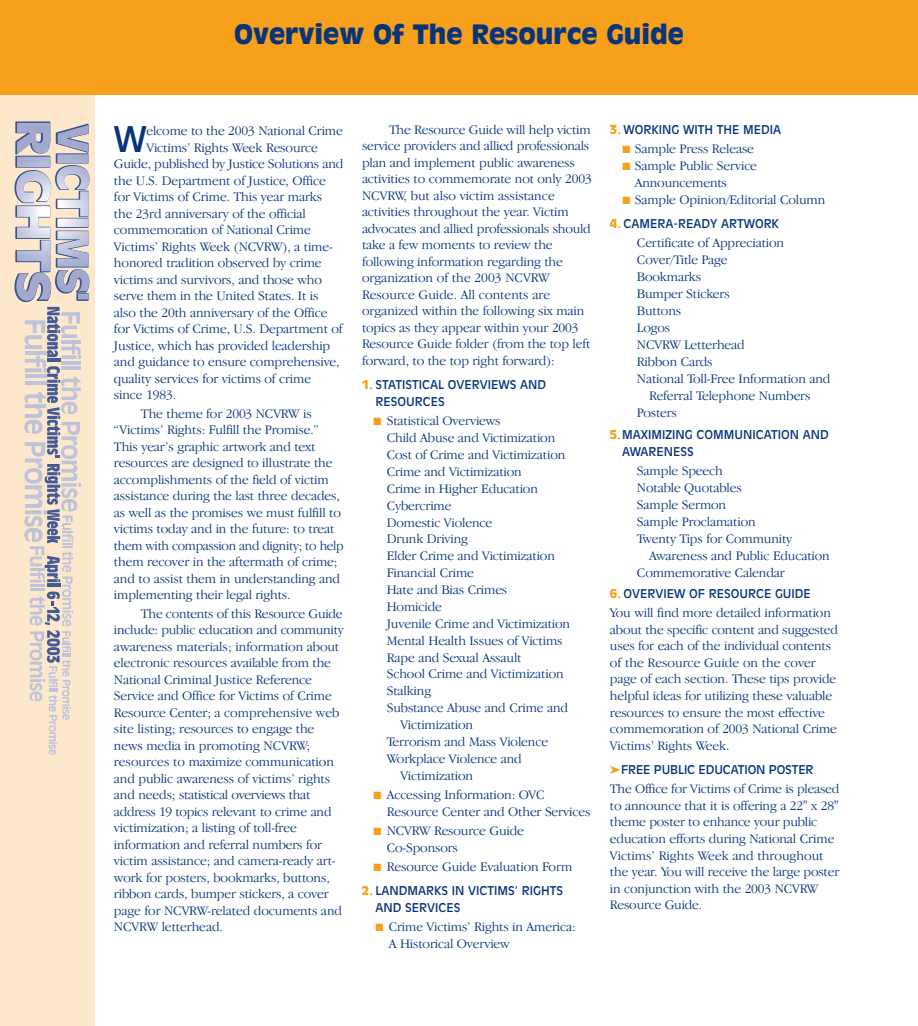
<style>
.page{position:relative;width:918px;height:1026px;background:#fff}
.page>*{position:absolute;margin:0;border:0;box-sizing:border-box;transform-origin:0 0}
.t1{font:34.95px "Antique Olive";color:#08347b}
.t2{font:900 26.4px "Antique Olive";color:#08347b}
.t3{font:300 13.5px/16.5px "Garamond IT Cby BT";letter-spacing:-.01em;color:#08347b}
.t4{font:12px/17px "Antique Olive";color:#08347b}
.s1{font-weight:900;color:#f6a01b}
.s2{color:#f6a01b}
</style>
<div class="page">
<div style="left:0;top:0;width:94px;height:1026px;background:#fde8cb"></div>
<svg style="left:15px;top:121px;width:74px;height:634px"></svg>
<img style="left:16px;top:145px;width:73px;height:135px">
<img style="left:41px;top:201px;width:24px;height:23px">
<div style="left:0;top:0;width:918px;height:94px;background:#f6a01b"></div>
<h2 class="t2" style="left:234px;top:24px;width:451px">Overview Of The Resource Guide</h2>
<h1 class="t1" style="left:114px;top:125px;width:35px">W</h1>
<p class="t3" style="left:146px;top:124px;width:198px">elcome to the 2003 National Crime</p>
<p class="t3" style="left:146px;top:140px;width:173px">Victims’ Rights Week Resource</p>
<p class="t3" style="left:114px;top:157px;width:231px">Guide, published by Justice Solutions and</p>
<p class="t3" style="left:114px;top:173px;width:213px">the U.S. Department of Justice, Office</p>
<p class="t3" style="left:114px;top:190px;width:210px">for Victims of Crime. This year marks</p>
<p class="t3" style="left:114px;top:206px;width:193px">the 23rd anniversary of the official</p>
<p class="t3" style="left:114px;top:223px;width:198px">commemoration of National Crime</p>
<p class="t3" style="left:114px;top:239px;width:220px">Victims’ Rights Week (NCVRW), a time-</p>
<p class="t3" style="left:114px;top:256px;width:209px">honored tradition observed by crime</p>
<p class="t3" style="left:114px;top:272px;width:210px">victims and survivors, and those who</p>
<p class="t3" style="left:114px;top:289px;width:206px">serve them in the United States. It is</p>
<p class="t3" style="left:114px;top:305px;width:215px">also the 20th anniversary of the Office</p>
<p class="t3" style="left:114px;top:322px;width:230px">for Victims of Crime, U.S. Department of</p>
<p class="t3" style="left:114px;top:338px;width:218px">Justice, which has provided leadership</p>
<p class="t3" style="left:114px;top:355px;width:227px">and guidance to ensure comprehensive,</p>
<p class="t3" style="left:114px;top:371px;width:199px">quality services for victims of crime</p>
<p class="t3" style="left:114px;top:388px;width:64px">since 1983.</p>
<p class="t3" style="left:114px;top:406px;width:231px;text-indent:27px">The theme for 2003 NCVRW is “Victims’ Rights: Fulfill the Promise.” This year’s graphic artwork and text resources are designed to illustrate the accomplishments of the field of victim assistance during the last three decades, as well as the promises we must fulfill to victims today and in the future: to treat them with compassion and dignity; to help them recover in the aftermath of crime; and to assist them in understanding and implementing their legal rights.</p>
<p class="t3" style="left:114px;top:606px;width:231px;text-indent:27px">The contents of this Resource Guide include: public education and community awareness materials; information about electronic resources available from the National Criminal Justice Reference Service and Office for Victims of Crime Resource Center; a comprehensive web site listing; resources to engage the news media in promoting NCVRW; resources to maximize communication and public awareness of victims’ rights and needs; statistical overviews that address 19 topics relevant to crime and victimization; a listing of toll-free information and referral numbers for victim assistance; and camera-ready art&shy;work for posters, bookmarks, buttons, ribbon cards, bumper stickers, a cover page for NCVRW-related documents and NCVRW letterhead.</p>
<p class="t3" style="left:362px;top:123px;width:231px;text-indent:27px">The Resource Guide will help victim service providers and allied professionals plan and implement public awareness activities to commemorate not only 2003<br>NCVRW, but also victim assistance activities throughout the year. Victim advocates and allied professionals should take a few moments to review the following information regarding the organization of the 2003 NCVRW Resource Guide. All contents are organized within the following six main topics as they appear within your 2003<br>Resource Guide folder (from the top left forward, to the top right forward):</p>
<p class="t4" style="left:375px;top:377px;width:172px;text-indent:-14px"><span class="s1">1.</span> STATISTICAL OVERVIEWS AND<br>RESOURCES</p>
<p class="t3" style="left:374px;top:414px;width:129px"><span class="s2">■</span> Statistical Overviews</p>
<p class="t3" style="left:387px;top:431px;width:170px">Child Abuse and Victimization</p>
<p class="t3" style="left:387px;top:448px;width:180px">Cost of Crime and Victimization</p>
<p class="t3" style="left:387px;top:464px;width:137px">Crime and Victimization</p>
<p class="t3" style="left:387px;top:481px;width:153px">Crime in Higher Education</p>
<p class="t3" style="left:387px;top:498px;width:66px">Cybercrime</p>
<p class="t3" style="left:387px;top:515px;width:107px">Domestic Violence</p>
<p class="t3" style="left:387px;top:532px;width:83px">Drunk Driving</p>
<p class="t3" style="left:387px;top:549px;width:170px">Elder Crime and Victimization</p>
<p class="t3" style="left:387px;top:566px;width:89px">Financial Crime</p>
<p class="t3" style="left:387px;top:583px;width:122px">Hate and Bias Crimes</p>
<p class="t3" style="left:387px;top:599px;width:57px">Homicide</p>
<p class="t3" style="left:387px;top:616px;width:185px">Juvenile Crime and Victimization</p>
<p class="t3" style="left:387px;top:633px;width:177px">Mental Health Issues of Victims</p>
<p class="t3" style="left:387px;top:650px;width:136px">Rape and Sexual Assault</p>
<p class="t3" style="left:387px;top:667px;width:178px">School Crime and Victimization</p>
<p class="t3" style="left:387px;top:684px;width:46px">Stalking</p>
<p class="t3" style="left:387px;top:701px;width:183px">Substance Abuse and Crime and</p>
<p class="t3" style="left:400px;top:718px;width:74px">Victimization</p>
<p class="t3" style="left:387px;top:734px;width:163px">Terrorism and Mass Violence</p>
<p class="t3" style="left:387px;top:751px;width:137px">Workplace Violence and</p>
<p class="t3" style="left:400px;top:768px;width:74px">Victimization</p>
<p class="t3" style="left:387px;top:787px;width:205px;text-indent:-13px"><span class="s2">■</span> Accessing Information: OVC<br>Resource Center and Other Services</p>
<p class="t3" style="left:387px;top:823px;width:139px;text-indent:-13px"><span class="s2">■</span> NCVRW Resource Guide<br>Co-Sponsors</p>
<p class="t3" style="left:374px;top:859px;width:200px"><span class="s2">■</span> Resource Guide Evaluation Form</p>
<p class="t4" style="left:375px;top:883px;width:189px;text-indent:-14px"><span class="s1">2.</span> LANDMARKS IN VICTIMS’ RIGHTS<br>AND SERVICES</p>
<p class="t3" style="left:389px;top:919px;width:188px;line-height:17px;text-indent:-13px"><span class="s2">■</span> Crime Victims’ Rights in America:<br>A Historical Overview</p>
<p class="t4" style="left:610px;top:122px;width:173px"><span class="s1">3.</span> WORKING WITH THE MEDIA</p>
<p class="t3" style="left:622px;top:141px;width:133px"><span class="s2">■</span> Sample Press Release</p>
<p class="t3" style="left:635px;top:158px;width:124px;text-indent:-12px"><span class="s2">■</span> Sample Public Service<br>Announcements</p>
<p class="t3" style="left:622px;top:192px;width:204px"><span class="s2">■</span> Sample Opinion/Editorial Column</p>
<p class="t4" style="left:610px;top:216px;width:170px"><span class="s1">4.</span> CAMERA-READY ARTWORK</p>
<p class="t3" style="left:637px;top:236px;width:149px">Certificate of Appreciation</p>
<p class="t3" style="left:637px;top:253px;width:92px">Cover/Title Page</p>
<p class="t3" style="left:637px;top:270px;width:66px">Bookmarks</p>
<p class="t3" style="left:637px;top:287px;width:94px">Bumper Stickers</p>
<p class="t3" style="left:637px;top:303px;width:46px">Buttons</p>
<p class="t3" style="left:637px;top:320px;width:35px">Logos</p>
<p class="t3" style="left:637px;top:337px;width:109px">NCVRW Letterhead</p>
<p class="t3" style="left:637px;top:354px;width:77px">Ribbon Cards</p>
<p class="t3" style="left:637px;top:371px;width:195px">National Toll-Free Information and</p>
<p class="t3" style="left:649px;top:388px;width:163px">Referral Telephone Numbers</p>
<p class="t3" style="left:637px;top:405px;width:42px">Posters</p>
<p class="t4" style="left:622px;top:427px;width:208px;text-indent:-12px"><span class="s1">5.</span>MAXIMIZING COMMUNICATION AND<br>AWARENESS</p>
<p class="t3" style="left:637px;top:464px;width:87px">Sample Speech</p>
<p class="t3" style="left:637px;top:481px;width:106px">Notable Quotables</p>
<p class="t3" style="left:637px;top:497px;width:91px">Sample Sermon</p>
<p class="t3" style="left:637px;top:514px;width:120px">Sample Proclamation</p>
<p class="t3" style="left:637px;top:531px;width:157px">Twenty Tips for Community</p>
<p class="t3" style="left:649px;top:548px;width:182px">Awareness and Public Education</p>
<p class="t3" style="left:637px;top:565px;width:149px">Commemorative Calendar</p>
<p class="t4" style="left:610px;top:586px;width:202px"><span class="s1">6.</span> OVERVIEW OF RESOURCE GUIDE</p>
<p class="t3" style="left:610px;top:605px;width:230px">You will find more detailed information about the specific content and suggested uses for each of the individual contents of the Resource Guide on the cover page of each section. These tips provide helpful ideas for utilizing these valuable resources to ensure the most effective commemoration of 2003 National Crime Victims’ Rights Week.</p>
<p class="t4" style="left:610px;top:762px;width:205px"><span class="s2">➤</span>FREE PUBLIC EDUCATION POSTER</p>
<p class="t3" style="left:610px;top:781px;width:231px">The Office for Victims of Crime is pleased to announce that it is offering a 22" x 28" theme poster to enhance your public education efforts during National Crime Victims’ Rights Week and throughout the year. You will receive the large poster in conjunction with the 2003 NCVRW Resource Guide.</p>
</div>
